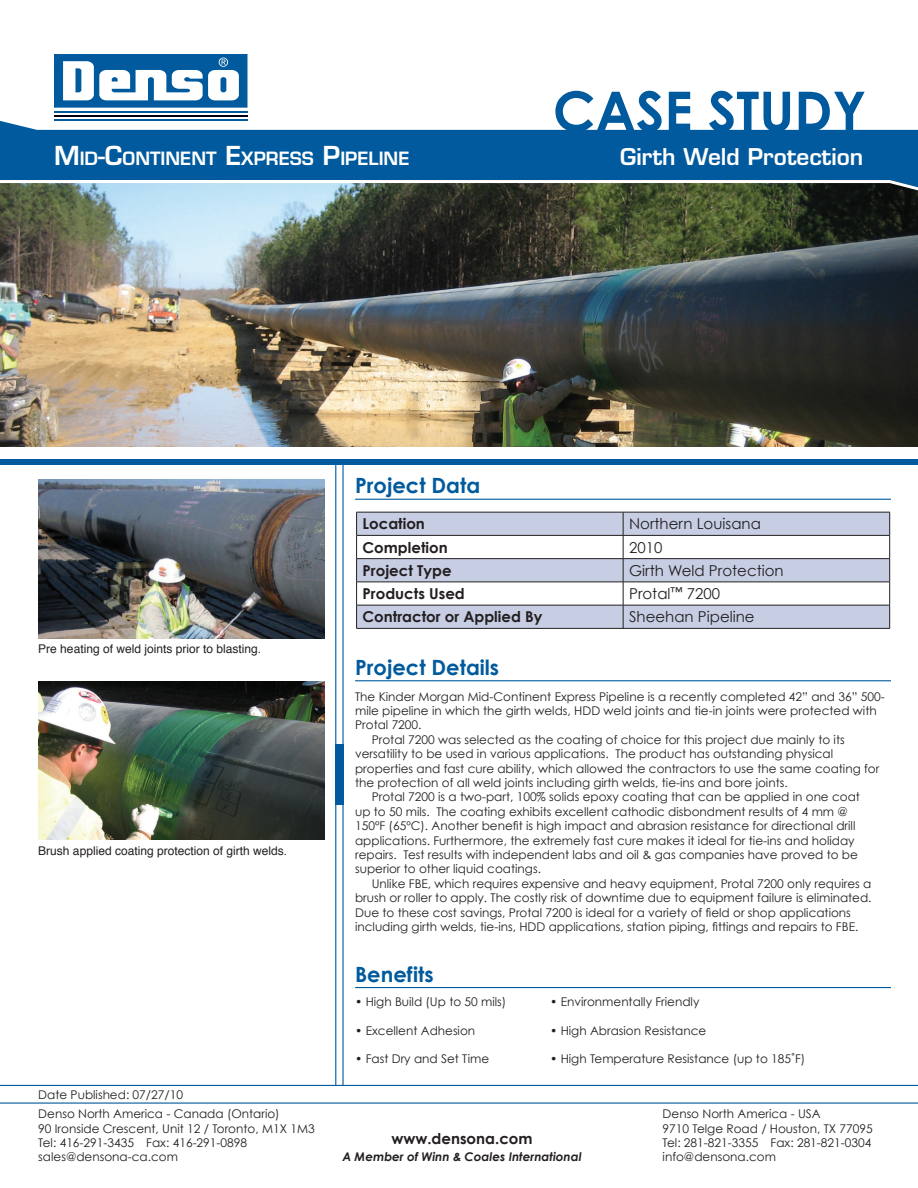
<style>
.page{position:relative;width:918px;height:1188px;background:#fff}
.page>*{position:absolute;margin:0;border:0;box-sizing:border-box;transform-origin:0 0}
.t1{font:700 54.6px "Century Gothic";color:#015a9d}
.t2{font:600 22.5px "Eurostile";color:#fff}
.t3{font:700 21px "Century Gothic";color:#015a9d}
.t4{font:600 17.85px "Eurostile";color:#fff}
.t5{font:700 15px "Century Gothic";color:#231f20}
.t6{font:15px "Century Gothic";color:#231f20}
.t7{font:12px/14.4px "Century Gothic";color:#231f20}
.t8{font:12px "Helvetica";color:#231f20}
.t9{font:italic 700 12px "Century Gothic";color:#231f20}
.s1{font-size:25.5px}
</style>
<div class="page">
<img style="left:0;top:199px;width:918px;height:247px">
<svg style="left:0;top:121px;width:918px;height:58px;background:#2772ab"></svg>
<svg style="left:0;top:179px;width:918px;height:20px;background:#718480"></svg>
<hr style="left:335px;top:463px;width:1px;height:622px;background:#015a9d">
<hr style="left:342px;top:463px;width:2px;height:622px;background:#015a9d">
<div style="left:0;top:459px;width:918px;height:6px;background:#015a9d"></div>
<hr style="left:355px;top:499px;width:536px;height:1px;background:#015a9d">
<hr style="left:355px;top:680px;width:536px;height:1px;background:#015a9d">
<hr style="left:355px;top:987px;width:536px;height:1px;background:#015a9d">
<hr style="left:0;top:1085px;width:918px;height:1px;background:#015a9d">
<hr style="left:0;top:1102px;width:918px;height:2px;background:#015a9d">
<div style="left:335px;top:744px;width:9px;height:60px;background:#015a9d"></div>
<hr style="left:54px;top:111px;width:194px;height:2px;background:#015a9d">
<hr style="left:54px;top:115px;width:193px;height:2px;background:#000012">
<hr style="left:54px;top:119px;width:194px;height:2px;background:#015a9d">
<svg style="left:54px;top:54px;width:193px;height:54px"></svg>
<svg style="left:357px;top:513px;width:532px;height:115px;fill:#c7cee4"></svg>
<hr style="left:356px;top:512px;width:267px;height:1px;background:#231f20">
<hr style="left:623px;top:512px;width:267px;height:1px;background:#231f20">
<hr style="left:356px;top:535px;width:267px;height:1px;background:#231f20">
<hr style="left:623px;top:535px;width:267px;height:1px;background:#231f20">
<hr style="left:356px;top:558px;width:267px;height:1px;background:#231f20">
<hr style="left:623px;top:558px;width:267px;height:1px;background:#231f20">
<hr style="left:356px;top:582px;width:267px;height:1px;background:#231f20">
<hr style="left:623px;top:582px;width:267px;height:1px;background:#231f20">
<hr style="left:356px;top:605px;width:267px;height:1px;background:#231f20">
<svg style="left:356px;top:512px;width:1px;height:116px"></svg>
<hr style="left:623px;top:605px;width:267px;height:1px;background:#231f20">
<svg style="left:623px;top:512px;width:1px;height:116px"></svg>
<svg style="left:889px;top:512px;width:1px;height:116px"></svg>
<hr style="left:356px;top:628px;width:534px;height:1px;background:#231f20">
<img style="left:38px;top:681px;width:286px;height:159px">
<img style="left:38px;top:479px;width:286px;height:159px">
<h1 class="t1" style="left:553px;top:76px;width:315px">CASE STUDY</h1>
<h3 class="t4" style="left:54px;top:151px;width:357px"><span class="s1">M</span>ID<span class="s1">-C</span>ONTINENT <span class="s1">E</span>XPRESS <span class="s1">P</span>IPELINE</h3>
<h2 class="t2" style="left:620px;top:147px;width:245px">Girth Weld Protection</h2>
<h3 class="t3" style="left:355px;top:472px;width:127px">Project Data</h3>
<p class="t8" style="left:38px;top:644px;width:224px">Pre heating of weld joints prior to blasting.</p>
<p class="t8" style="left:38px;top:846px;width:250px">Brush applied coating protection of girth welds.</p>
<p class="t7" style="left:38px;top:1087px;width:146px">Date Published: 07/27/10</p>
<p class="t7" style="left:38px;top:1106px;width:278px">Denso North America - Canada (Ontario)<br>90 Ironside Crescent, Unit 12 / Toronto, M1X 1M3<br>Tel: 416-291-3435 Fax: 416-291-0898 sales@densona-ca.com</p>
<p class="t5" style="left:363px;top:514px;width:64px">Location</p>
<p class="t6" style="left:629px;top:514px;width:133px">Northern Louisana</p>
<p class="t5" style="left:363px;top:538px;width:87px">Completion</p>
<p class="t6" style="left:629px;top:538px;width:35px">2010</p>
<p class="t5" style="left:363px;top:561px;width:91px">Project Type</p>
<p class="t6" style="left:629px;top:561px;width:156px">Girth Weld Protection</p>
<p class="t5" style="left:363px;top:584px;width:104px">Products Used</p>
<p class="t6" style="left:629px;top:584px;width:92px">Protal<sup>™</sup> 7200</p>
<p class="t5" style="left:363px;top:607px;width:181px">Contractor or Applied By</p>
<p class="t6" style="left:629px;top:607px;width:127px">Sheehan Pipeline</p>
<h3 class="t3" style="left:355px;top:654px;width:146px">Project Details</h3>
<p class="t7" style="left:355px;top:689px;width:531px">The Kinder Morgan Mid-Continent Express Pipeline is a recently completed 42” and 36” 500-</p>
<p class="t7" style="left:355px;top:703px;width:523px">mile pipeline in which the girth welds, HDD weld joints and tie-in joints were protected with</p>
<p class="t7" style="left:355px;top:717px;width:68px">Protal 7200.</p>
<p class="t7" style="left:372px;top:732px;width:474px">Protal 7200 was selected as the coating of choice for this project due mainly to its</p>
<p class="t7" style="left:355px;top:746px;width:480px">versatility to be used in various applications. The product has outstanding physical</p>
<p class="t7" style="left:355px;top:761px;width:526px">properties and fast cure ability, which allowed the contractors to use the same coating for</p>
<p class="t7" style="left:355px;top:775px;width:434px">the protection of all weld joints including girth welds, tie-ins and bore joints.</p>
<p class="t7" style="left:372px;top:789px;width:490px">Protal 7200 is a two-part, 100% solids epoxy coating that can be applied in one coat</p>
<p class="t7" style="left:355px;top:804px;width:494px">up to 50 mils. The coating exhibits excellent cathodic disbondment results of 4 mm @</p>
<p class="t7" style="left:355px;top:818px;width:502px">150ºF (65ºC). Another benefit is high impact and abrasion resistance for directional drill</p>
<p class="t7" style="left:355px;top:833px;width:501px">applications. Furthermore, the extremely fast cure makes it ideal for tie-ins and holiday</p>
<p class="t7" style="left:355px;top:847px;width:504px">repairs. Test results with independent labs and oil &amp; gas companies have proved to be</p>
<p class="t7" style="left:355px;top:861px;width:187px">superior to other liquid coatings.</p>
<p class="t7" style="left:372px;top:876px;width:501px">Unlike FBE, which requires expensive and heavy equipment, Protal 7200 only requires a</p>
<p class="t7" style="left:355px;top:890px;width:518px">brush or roller to apply. The costly risk of downtime due to equipment failure is eliminated.</p>
<p class="t7" style="left:355px;top:905px;width:497px">Due to these cost savings, Protal 7200 is ideal for a variety of field or shop applications</p>
<p class="t7" style="left:355px;top:919px;width:505px">including girth welds, tie-ins, HDD applications, station piping, fittings and repairs to FBE.</p>
<h3 class="t3" style="left:355px;top:961px;width:80px">Benefits</h3>
<p class="t7" style="left:355px;top:994px;width:153px">• High Build (Up to 50 mils)</p>
<p class="t7" style="left:355px;top:1023px;width:122px">• Excellent Adhesion</p>
<p class="t7" style="left:355px;top:1051px;width:136px">• Fast Dry and Set Time</p>
<p class="t7" style="left:550px;top:994px;width:151px">• Environmentally Friendly</p>
<p class="t7" style="left:550px;top:1023px;width:158px">• High Abrasion Resistance</p>
<p class="t7" style="left:550px;top:1051px;width:257px">• High Temperature Resistance (up to 185˚F)</p>
<p class="t5" style="left:391px;top:1129px;width:143px">www.densona.com</p>
<p class="t9" style="left:342px;top:1149px;width:241px">A Member of Winn &amp; Coales International</p>
<p class="t7" style="left:663px;top:1106px;width:212px">Denso North America - USA<br>9710 Telge Road / Houston, TX 77095<br>Tel: 281-821-3355 Fax: 281-821-0304 info@densona.com</p>
</div>
